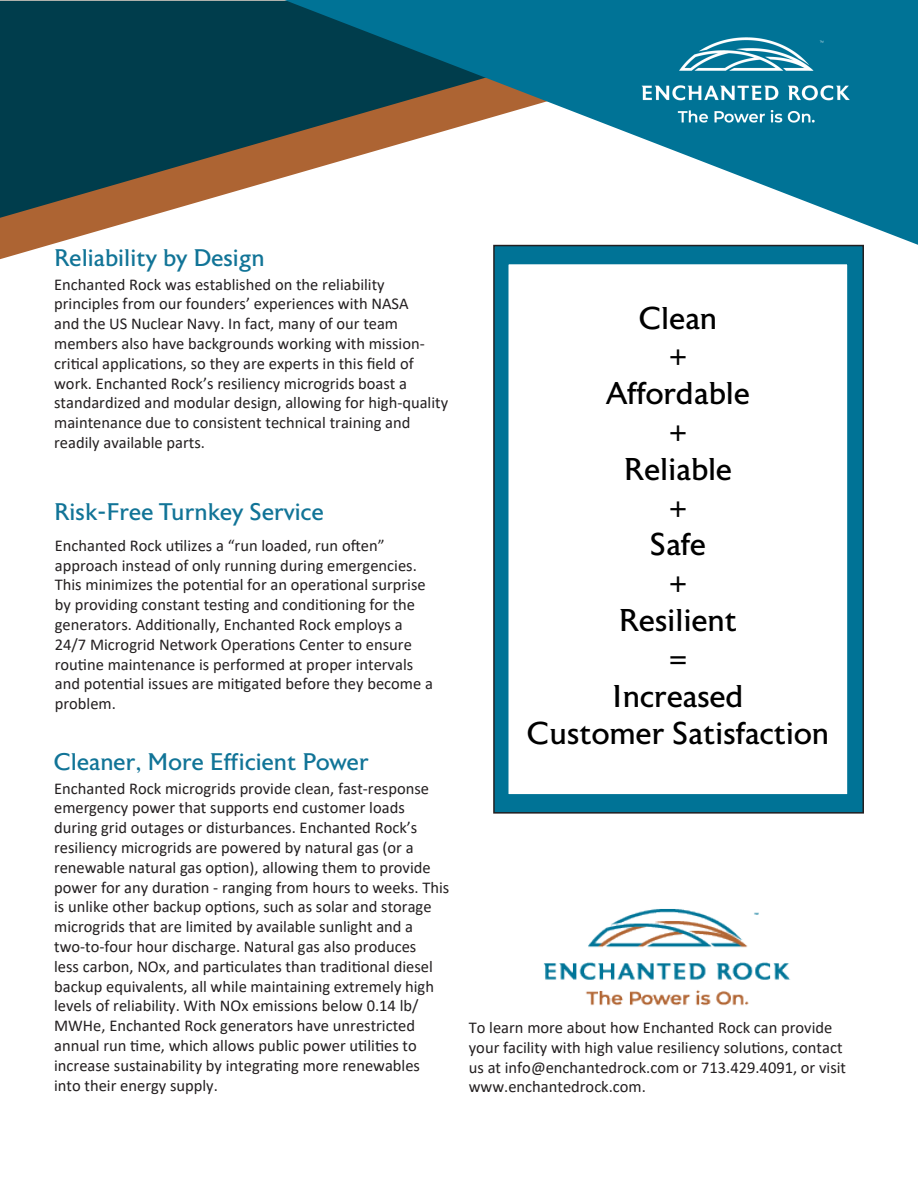
<style>
.page{position:relative;width:918px;height:1188px;background:#fff}
.page>*{position:absolute;margin:0;border:0;box-sizing:border-box;transform-origin:0 0}
.t1{font:31.5px "Astoria";color:#000}
.t2{font:24px "Astoria";color:#117497}
.t3{font:16.5px/19.8px "Calibri";color:#231f20}
</style>
<div class="page">
<div style="left:494px;top:246px;width:369px;height:567px;background:#007396"></div>
<div style="left:493px;top:245px;width:371px;height:569px;border:2px solid #231f20"></div>
<svg style="left:0;top:218px;width:864px;height:41px"></svg>
<svg style="left:0;top:1px;width:285px;height:217px;background:#224a50"></svg>
<svg style="left:285px;top:0;width:633px;height:245px"></svg>
<img style="left:543px;top:909px;width:248px;height:97px">
<img style="left:633px;top:23px;width:231px;height:114px">
<div style="left:507px;top:263px;width:342px;height:533px;background:#fff;border:2px solid #007396"></div>
<p class="t2" style="left:54px;top:245px;width:212px">Reliability by Design</p>
<p class="t3" style="left:54px;top:274px;width:395px">Enchanted Rock was established on the reliability principles from our founders’ experiences with NASA<br>and the US Nuclear Navy. In fact, many of our team members also have backgrounds working with mission&shy;critical applications, so they are experts in this field of work. Enchanted Rock’s resiliency microgrids boast a standardized and modular design, allowing for high-quality maintenance due to consistent technical training and readily available parts.</p>
<p class="t2" style="left:54px;top:499px;width:271px">Risk-Free Turnkey Service</p>
<p class="t3" style="left:55px;top:535px;width:380px">Enchanted Rock utilizes a “run loaded, run often” approach instead of only running during emergencies.<br>This minimizes the potential for an operational surprise by providing constant testing and conditioning for the generators. Additionally, Enchanted Rock employs a 24/7 Microgrid Network Operations Center to ensure routine maintenance is performed at proper intervals and potential issues are mitigated before they become a problem.</p>
<p class="t2" style="left:54px;top:749px;width:317px">Cleaner, More Efficient Power</p>
<p class="t3" style="left:54px;top:778px;width:397px">Enchanted Rock microgrids provide clean, fast-response emergency power that supports end customer loads during grid outages or disturbances. Enchanted Rock’s resiliency microgrids are powered by natural gas (or a renewable natural gas option), allowing them to provide power for any duration - ranging from hours to weeks. This is unlike other backup options, such as solar and storage microgrids that are limited by available sunlight and a two-to-four hour discharge. Natural gas also produces<br>less carbon, NOx, and particulates than traditional diesel backup equivalents, all while maintaining extremely high levels of reliability. With NOx emissions below 0.14 lb/ MWHe, Enchanted Rock generators have unrestricted annual run time, which allows public power utilities to increase sustainability by integrating more renewables into their energy supply.</p>
<p class="t1" style="left:639px;top:301px;width:80px">Clean</p>
<p class="t1" style="left:669px;top:339px;width:19px">+</p>
<p class="t1" style="left:606px;top:376px;width:145px">Affordable</p>
<p class="t1" style="left:669px;top:414px;width:19px">+</p>
<p class="t1" style="left:624px;top:452px;width:110px">Reliable</p>
<p class="t1" style="left:669px;top:490px;width:19px">+</p>
<p class="t1" style="left:650px;top:528px;width:58px">Safe</p>
<p class="t1" style="left:669px;top:565px;width:19px">+</p>
<p class="t1" style="left:619px;top:603px;width:120px">Resilient</p>
<p class="t1" style="left:669px;top:641px;width:19px">=</p>
<p class="t1" style="left:612px;top:679px;width:133px">Increased</p>
<p class="t1" style="left:527px;top:717px;width:304px">Customer Satisfaction</p>
<p class="t3" style="left:469px;top:1017px;width:379px">To learn more about how Enchanted Rock can provide your facility with high value resiliency solutions, contact us at info@enchantedrock.com or 713.429.4091, or visit www.enchantedrock.com.</p>
</div>
